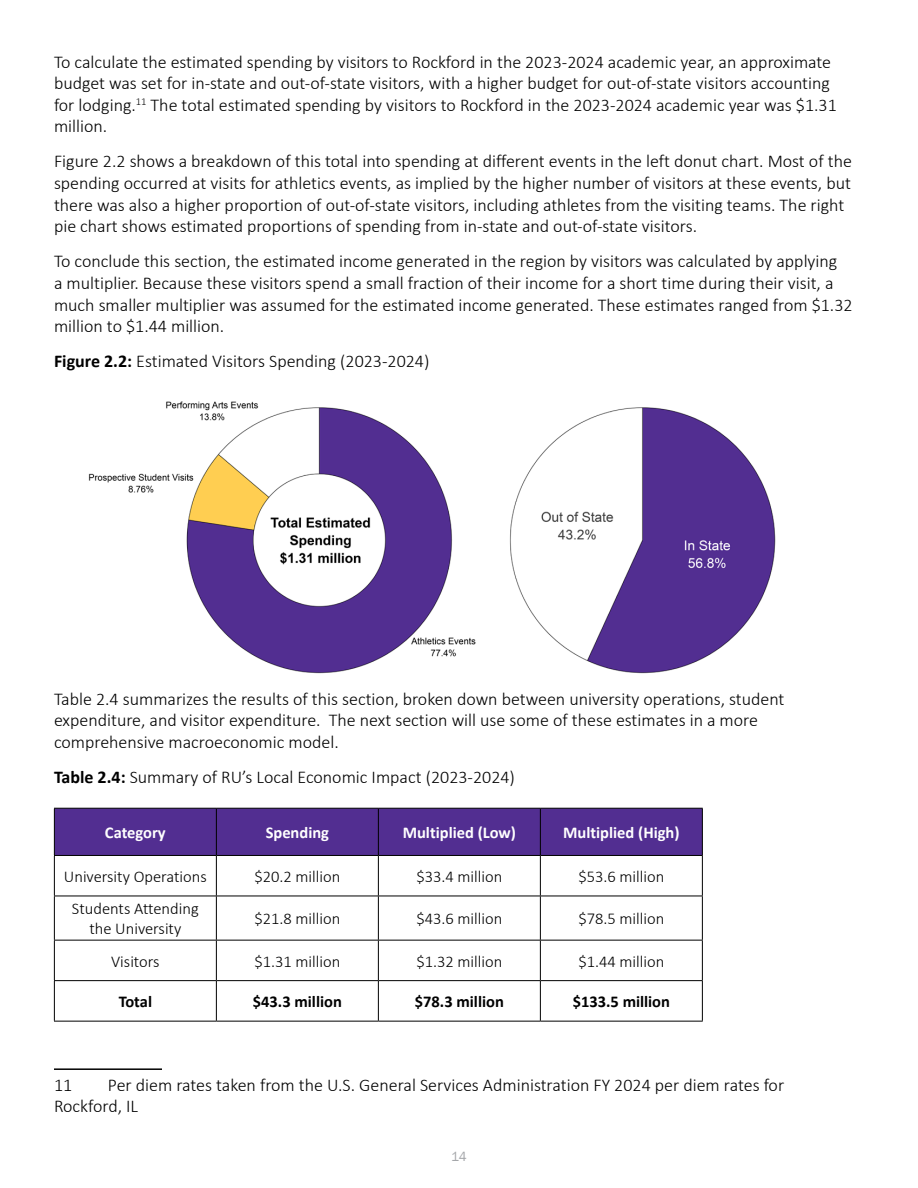
<style>
.page{position:relative;width:918px;height:1188px;background:#fff}
.page>*{position:absolute;margin:0;border:0;box-sizing:border-box;transform-origin:0 0}
.t1{font:300 18px/21.6px "Calibri";color:#000}
.t2{font:300 16.5px/19.8px "Calibri";color:#000;text-align:center}
.t3{font:700 16.5px "Calibri";color:#fff}
.t4{font:700 16.5px "Calibri";color:#000}
.t5{font:13.5px "Franklin Gothic";color:#a5a7aa}
.s1{font-weight:700}
</style>
<div class="page">
<hr style="left:54px;top:1068px;width:108px;height:2px;background:#000">
<img style="left:88px;top:401px;width:688px;height:273px">
<div style="left:55px;top:809px;width:647px;height:46px;background:#522e91"></div>
<hr style="left:54px;top:856px;width:1px;height:40px;background:#000">
<hr style="left:216px;top:856px;width:1px;height:40px;background:#000">
<hr style="left:378px;top:856px;width:1px;height:40px;background:#000">
<hr style="left:540px;top:856px;width:1px;height:40px;background:#000">
<hr style="left:702px;top:856px;width:1px;height:40px;background:#000">
<hr style="left:54px;top:896px;width:162px;height:1px;background:#000">
<hr style="left:54px;top:896px;width:1px;height:44px;background:#000">
<hr style="left:216px;top:896px;width:162px;height:1px;background:#000">
<hr style="left:216px;top:896px;width:1px;height:44px;background:#000">
<hr style="left:378px;top:896px;width:162px;height:1px;background:#000">
<hr style="left:378px;top:896px;width:1px;height:44px;background:#000">
<hr style="left:540px;top:896px;width:163px;height:1px;background:#000">
<hr style="left:540px;top:896px;width:1px;height:44px;background:#000">
<hr style="left:702px;top:896px;width:1px;height:44px;background:#000">
<hr style="left:54px;top:940px;width:162px;height:1px;background:#000">
<hr style="left:54px;top:941px;width:1px;height:39px;background:#000">
<hr style="left:216px;top:940px;width:162px;height:1px;background:#000">
<hr style="left:216px;top:941px;width:1px;height:39px;background:#000">
<hr style="left:378px;top:940px;width:162px;height:1px;background:#000">
<hr style="left:378px;top:941px;width:1px;height:39px;background:#000">
<hr style="left:540px;top:940px;width:163px;height:1px;background:#000">
<hr style="left:540px;top:941px;width:1px;height:39px;background:#000">
<hr style="left:702px;top:941px;width:1px;height:39px;background:#000">
<hr style="left:54px;top:980px;width:162px;height:1px;background:#000">
<hr style="left:54px;top:981px;width:1px;height:40px;background:#000">
<hr style="left:216px;top:980px;width:162px;height:1px;background:#000">
<hr style="left:216px;top:981px;width:1px;height:40px;background:#000">
<hr style="left:378px;top:980px;width:162px;height:1px;background:#000">
<hr style="left:378px;top:981px;width:1px;height:40px;background:#000">
<hr style="left:540px;top:980px;width:163px;height:1px;background:#000">
<hr style="left:540px;top:981px;width:1px;height:40px;background:#000">
<hr style="left:702px;top:981px;width:1px;height:40px;background:#000">
<hr style="left:54px;top:1021px;width:162px;height:1px;background:#000">
<hr style="left:216px;top:1021px;width:162px;height:1px;background:#000">
<hr style="left:378px;top:1021px;width:162px;height:1px;background:#000">
<hr style="left:540px;top:1021px;width:163px;height:1px;background:#000">
<hr style="left:54px;top:808px;width:162px;height:1px;background:#000">
<hr style="left:54px;top:809px;width:1px;height:46px;background:#000">
<hr style="left:216px;top:808px;width:162px;height:1px;background:#000">
<hr style="left:216px;top:809px;width:1px;height:46px;background:#000">
<hr style="left:378px;top:808px;width:162px;height:1px;background:#000">
<hr style="left:378px;top:809px;width:1px;height:46px;background:#000">
<hr style="left:540px;top:808px;width:163px;height:1px;background:#000">
<hr style="left:540px;top:809px;width:1px;height:46px;background:#000">
<hr style="left:702px;top:809px;width:1px;height:46px;background:#000">
<hr style="left:54px;top:855px;width:162px;height:1px;background:#000">
<hr style="left:216px;top:855px;width:162px;height:1px;background:#000">
<hr style="left:378px;top:855px;width:162px;height:1px;background:#000">
<hr style="left:540px;top:855px;width:163px;height:1px;background:#000">
<p class="t1" style="left:54px;top:51px;width:784px">To calculate the estimated spending by visitors to Rockford in the 2023-2024 academic year, an approximate budget was set for in-state and out-of-state visitors, with a higher budget for out-of-state visitors accounting for lodging. <sup>11</sup> The total estimated spending by visitors to Rockford in the 2023-2024 academic year was $1.31 million.</p>
<p class="t1" style="left:54px;top:150px;width:799px">Figure 2.2 shows a breakdown of this total into spending at different events in the left donut chart. Most of the spending occurred at visits for athletics events, as implied by the higher number of visitors at these events, but there was also a higher proportion of out-of-state visitors, including athletes from the visiting teams. The right pie chart shows estimated proportions of spending from in-state and out-of-state visitors.</p>
<p class="t1" style="left:54px;top:250px;width:800px">To conclude this section, the estimated income generated in the region by visitors was calculated by applying<br>a multiplier. Because these visitors spend a small fraction of their income for a short time during their visit, a much smaller multiplier was assumed for the estimated income generated. These estimates ranged from $1.32 million to $1.44 million.</p>
<p class="t1" style="left:54px;top:350px;width:377px"><span class="s1">Figure 2.2:</span> Estimated Visitors Spending (2023-2024)</p>
<p class="t1" style="left:54px;top:688px;width:732px">Table 2.4 summarizes the results of this section, broken down between university operations, student expenditure, and visitor expenditure. The next section will use some of these estimates in a more comprehensive macroeconomic model.</p>
<p class="t1" style="left:54px;top:766px;width:462px"><span class="s1">Table 2.4:</span> Summary of RU’s Local Economic Impact (2023-2024)</p>
<p class="t3" style="left:105px;top:821px;width:62px">Category</p>
<p class="t3" style="left:266px;top:821px;width:65px">Spending</p>
<p class="t3" style="left:403px;top:821px;width:115px">Multiplied (Low)</p>
<p class="t3" style="left:563px;top:821px;width:118px">Multiplied (High)</p>
<p class="t2" style="left:64px;top:866px;width:144px">University Operations</p>
<p class="t2" style="left:254px;top:866px;width:88px">$20.2 million</p>
<p class="t2" style="left:416px;top:866px;width:88px">$33.4 million</p>
<p class="t2" style="left:578px;top:866px;width:88px">$53.6 million</p>
<p class="t2" style="left:72px;top:899px;width:128px">Students Attending the University</p>
<p class="t2" style="left:254px;top:909px;width:88px">$21.8 million</p>
<p class="t2" style="left:416px;top:909px;width:88px">$43.6 million</p>
<p class="t2" style="left:578px;top:909px;width:88px">$78.5 million</p>
<p class="t2" style="left:111px;top:951px;width:50px">Visitors</p>
<p class="t2" style="left:254px;top:951px;width:88px">$1.31 million</p>
<p class="t2" style="left:416px;top:951px;width:88px">$1.32 million</p>
<p class="t2" style="left:578px;top:951px;width:88px">$1.44 million</p>
<p class="t4" style="left:119px;top:990px;width:35px">Total</p>
<p class="t4" style="left:253px;top:990px;width:90px">$43.3 million</p>
<p class="t4" style="left:415px;top:990px;width:90px">$78.3 million</p>
<p class="t4" style="left:573px;top:990px;width:99px">$133.5 million</p>
<p class="t1" style="left:54px;top:1074px;width:732px;text-indent:54px">Per diem rates taken from the U.S. General Services Administration FY 2024 per diem rates for<br>Rockford, IL</p>
<p class="t1" style="left:54px;top:1074px;width:20px">11</p>
<p class="t5" style="left:451px;top:1148px;width:17px">14</p>
</div>
